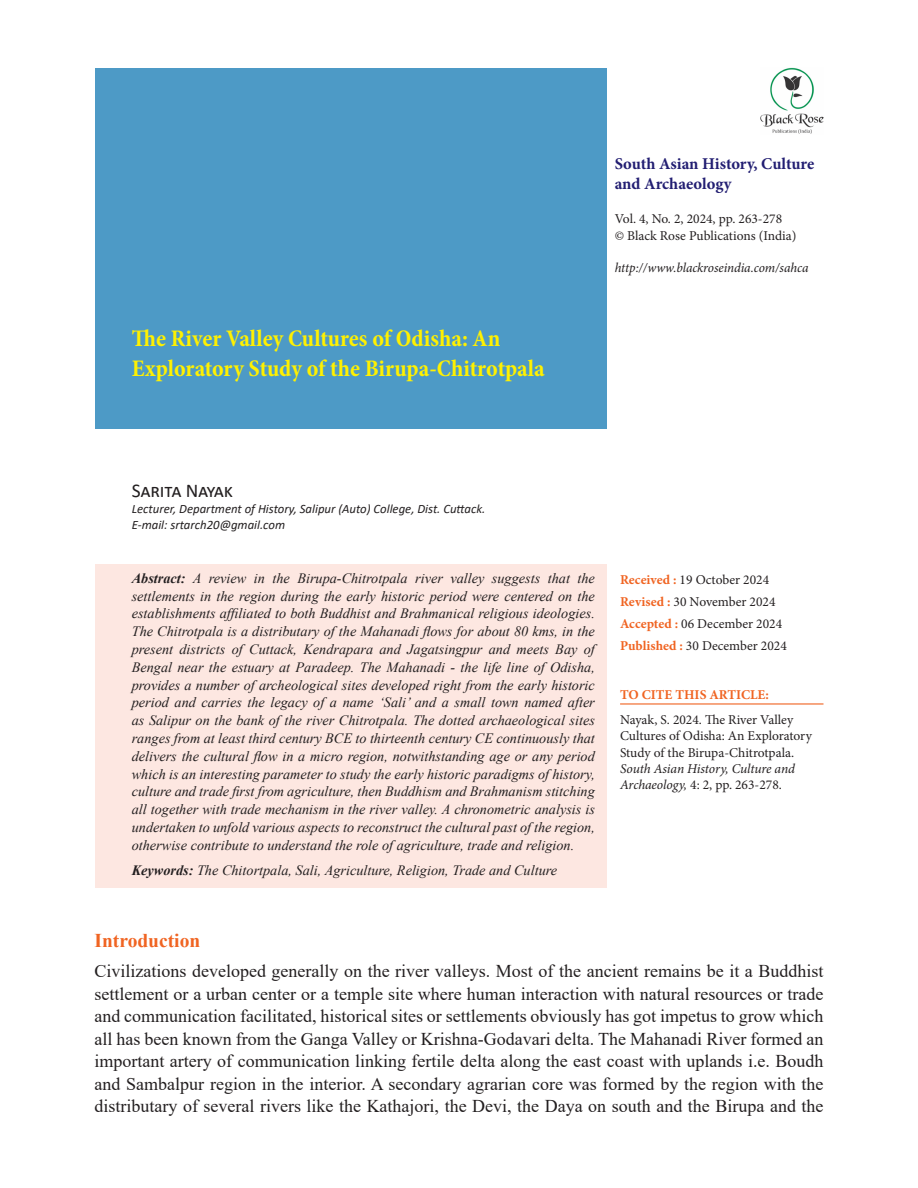
<style>
.page{position:relative;width:918px;height:1188px;background:#fff}
.page>*{position:absolute;margin:0;border:0;box-sizing:border-box;transform-origin:0 0}
.Head{font:700 condensed 24px/30px "Minion Pro";color:#fff101}
.sub_head_1{font:700 19.5px "Times New Roman";color:#f06422}
.author{font:19.5px "Calibri";color:#231f20}
.Body_left{font:18px/22.5px "Times New Roman";color:#231f20;text-align:justify}
.t1{font:700 16.5px/19.8px "Minion Pro";letter-spacing:-.005em;color:#221e72}
.abstract{font:italic 14.25px/17.9px "Times New Roman";color:#231f20;text-align:justify}
.t2{font:13.5px/16.2px "Minion Pro";color:#231f20}
.t3{font:italic 13.5px "Minion Pro";letter-spacing:-.005em;color:#231f20}
.t4{font:700 13.5px "Minion Pro";color:#f06422}
.author_ref{font:italic 12.75px/15.9px "Calibri";color:#231f20}
.s1{font-weight:700}
.s2{font-weight:700;color:#f06422}
.s3{font-style:italic}
</style>
<div class="page">
<div style="left:95px;top:68px;width:512px;height:360px;background:#4d9ac6"></div>
<div style="left:95px;top:564px;width:512px;height:324px;background:#fde7e1"></div>
<hr style="left:620px;top:703px;width:204px;height:2px;background:#f06422">
<img style="left:760px;top:68px;width:64px;height:66px">
<p class="Head" style="left:132px;top:323px;width:414px">The River Valley Cultures of Odisha: An<br>Exploratory Study of the Birupa-Chitrotpala</p>
<p class="t1" style="left:615px;top:154px;width:201px">South Asian History, Culture and Archaeology</p>
<p class="t2" style="left:615px;top:211px;width:169px">Vol. 4, No. 2, 2024, pp. 263-278</p>
<p class="t2" style="left:615px;top:227px;width:183px">© Black Rose Publications (India)</p>
<p class="t3" style="left:615px;top:259px;width:195px">http://www.blackroseindia.com/sahca</p>
<p class="author" style="left:132px;top:477px;width:103px">Sarita Nayak</p>
<p class="author_ref" style="left:132px;top:500px;width:355px">Lecturer, Department of History, Salipur (Auto) College, Dist. Cuttack.<br>E-mail: srtarch20@gmail.com</p>
<p class="abstract" style="left:132px;top:569px;width:465px"><span class="s1">Abstract:</span> A review in the Birupa-Chitrotpala river valley suggests that the settlements in the region during the early historic period were centered on the establishments affiliated to both Buddhist and Brahmanical religious ideologies.<br>The Chitrotpala is a distributary of the Mahanadi flows for about 80 kms, in the present districts of Cuttack, Kendrapara and Jagatsingpur and meets Bay of Bengal near the estuary at Paradeep. The Mahanadi - the life line of Odisha, provides a number of archeological sites developed right from the early historic period and carries the legacy of a name ‘Sali’ and a small town named after as Salipur on the bank of the river Chitrotpala. The dotted archaeological sites ranges from at least third century BCE to thirteenth century CE continuously that delivers the cultural flow in a micro region, notwithstanding age or any period which is an interesting parameter to study the early historic paradigms of history, culture and trade first from agriculture, then Buddhism and Brahmanism stitching all together with trade mechanism in the river valley. A chronometric analysis is undertaken to unfold various aspects to reconstruct the cultural past of the region, otherwise contribute to understand the role of agriculture, trade and religion.</p>
<p class="abstract" style="left:132px;top:861px;width:427px"><span class="s1">Keywords:</span> The Chitortpala, Sali, Agriculture, Religion, Trade and Culture</p>
<p class="t2" style="left:620px;top:571px;width:151px"><span class="s2">Received :</span> 19 October 2024</p>
<p class="t2" style="left:620px;top:594px;width:157px"><span class="s2">Revised :</span> 30 November 2024</p>
<p class="t2" style="left:620px;top:616px;width:164px"><span class="s2">Accepted :</span> 06 December 2024</p>
<p class="t2" style="left:620px;top:638px;width:168px"><span class="s2">Published :</span> 30 December 2024</p>
<p class="t4" style="left:620px;top:685px;width:150px">TO CITE THIS ARTICLE:</p>
<p class="t2" style="left:620px;top:712px;width:193px">Nayak, S. 2024. The River Valley Cultures of Odisha: An Exploratory Study of the Birupa-Chitrotpala.<br><span class="s3">South Asian History, Culture and Archaeology,</span> 4: 2, pp. 263-278.</p>
<p class="sub_head_1" style="left:94px;top:927px;width:107px">Introduction</p>
<p class="Body_left" style="left:94px;top:960px;width:731px">Civilizations developed generally on the river valleys. Most of the ancient remains be it a Buddhist settlement or a urban center or a temple site where human interaction with natural resources or trade and communication facilitated, historical sites or settlements obviously has got impetus to grow which all has been known from the Ganga Valley or Krishna-Godavari delta. The Mahanadi River formed an important artery of communication linking fertile delta along the east coast with uplands i.e. Boudh and Sambalpur region in the interior. A secondary agrarian core was formed by the region with the distributary of several rivers like the Kathajori, the Devi, the Daya on south and the Birupa and the</p>
</div>
